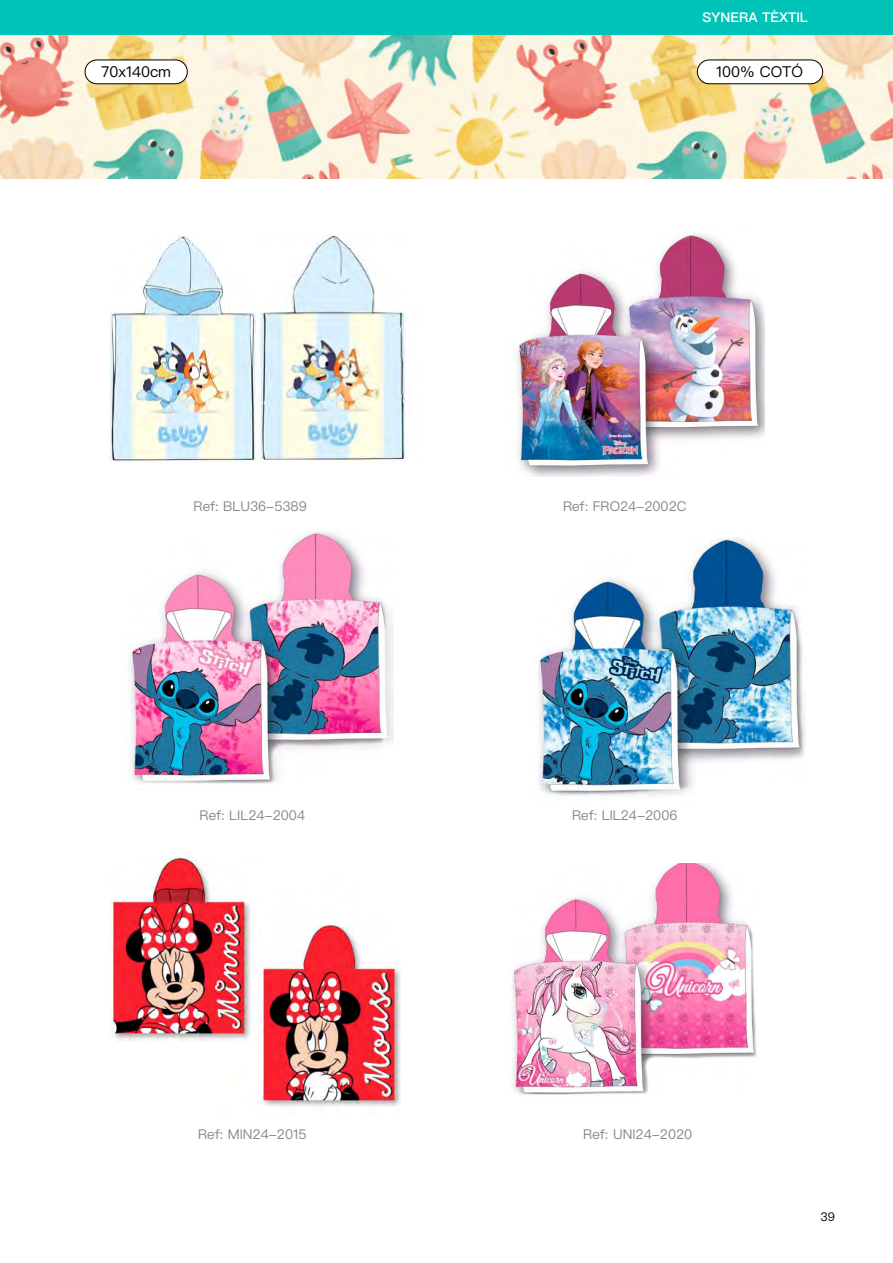
<style>
.page{position:relative;width:893px;height:1263px;background:#fff}
.page>*{position:absolute;margin:0;border:0;box-sizing:border-box;transform-origin:0 0}
.t1{font:15px "Ping Fang HK";color:#000}
.t2{font:13.5px "Ping Fang HK";color:#878787}
.t3{font:600 13.5px "Ping Fang HK";color:#fff}
.t4{font:12px "Ping Fang HK";color:#000}
</style>
<div class="page">
<img style="left:0;top:35px;width:893px;height:144px">
<div style="left:0;top:0;width:893px;height:35px;background:#00c4b7"></div>
<img style="left:129px;top:532px;width:265px;height:252px">
<img style="left:537px;top:537px;width:268px;height:259px">
<img style="left:111px;top:856px;width:290px;height:258px">
<img style="left:516px;top:233px;width:249px;height:243px">
<img style="left:510px;top:864px;width:247px;height:231px">
<img style="left:108px;top:236px;width:149px;height:228px">
<img style="left:259px;top:235px;width:147px;height:226px">
<div style="left:85px;top:60px;width:102px;height:24px;background:#fff;border-radius:12px"></div>
<div style="left:85px;top:60px;width:102px;height:24px;border:1px solid #000;border-radius:12px"></div>
<div style="left:697px;top:60px;width:126px;height:24px;background:#fff;border-radius:12px"></div>
<div style="left:697px;top:60px;width:126px;height:24px;border:1px solid #000;border-radius:12px"></div>
<p class="t3" style="left:702px;top:9px;width:107px">SYNERA TÈXTIL</p>
<p class="t1" style="left:101px;top:63px;width:71px">70x140cm</p>
<p class="t1" style="left:716px;top:63px;width:88px">100% COTÓ</p>
<p class="t2" style="left:194px;top:497px;width:115px">Ref: BLU36-5389</p>
<p class="t2" style="left:563px;top:497px;width:125px">Ref: FRO24-2002C</p>
<p class="t2" style="left:200px;top:807px;width:107px">Ref: LIL24-2004</p>
<p class="t2" style="left:572px;top:807px;width:107px">Ref: LIL24-2006</p>
<p class="t2" style="left:198px;top:1126px;width:110px">Ref: MIN24-2015</p>
<p class="t2" style="left:583px;top:1126px;width:111px">Ref: UNI24-2020</p>
<p class="t4" style="left:821px;top:1209px;width:16px">39</p>
</div>
